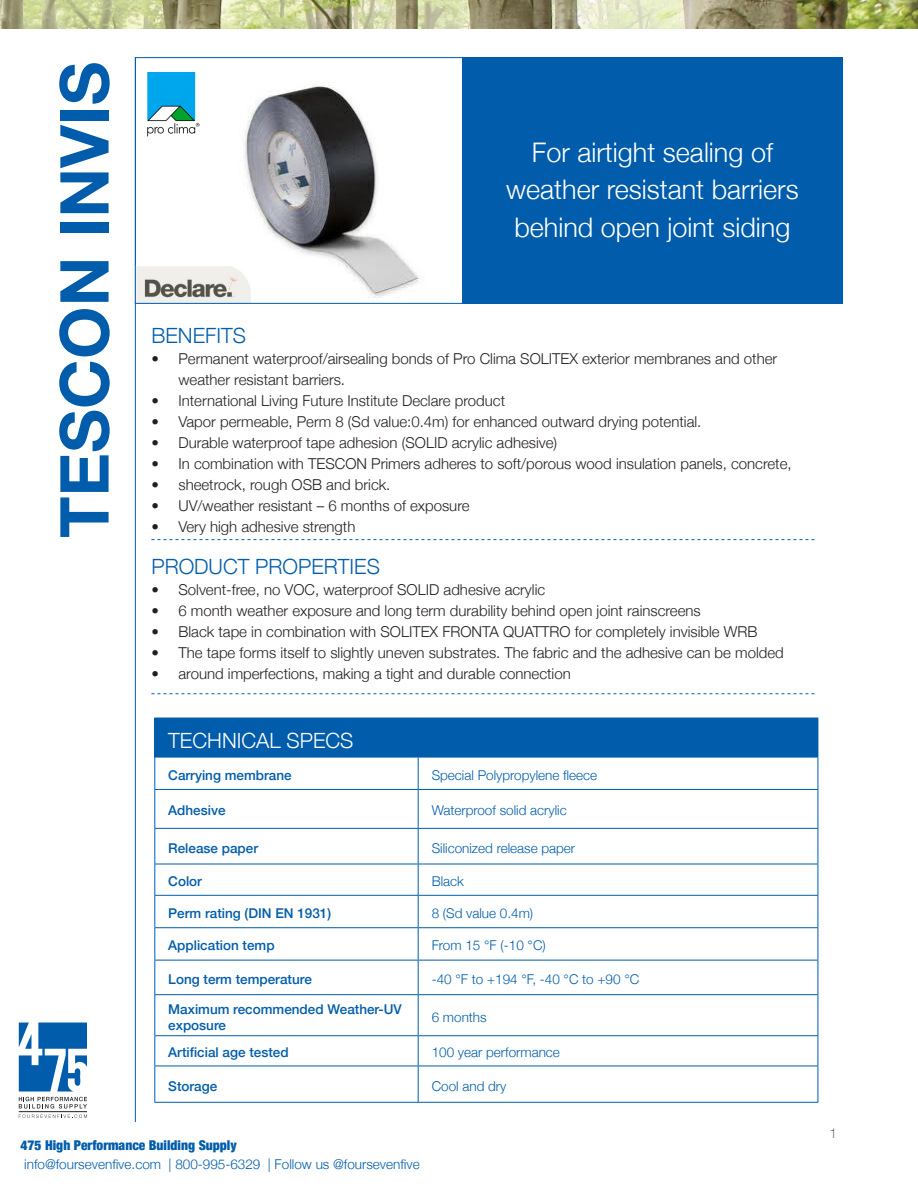
<style>
.page{position:relative;width:918px;height:1188px;background:#fff}
.page>*{position:absolute;margin:0;border:0;box-sizing:border-box;transform-origin:0 0}
.t1{font:700 67.5px "Helvetica Neue";color:#015dab}
.t2{font:300 27px/37.5px "Helvetica Neue";color:#fff;text-align:center}
.t3{font:300 21px "Helvetica Neue";color:#015dab}
.t4{font:300 21px "Helvetica Neue";color:#fff}
.t5{font:300 15px/21px "Helvetica Neue";color:#231f20}
.t6{font:300 13.5px "Helvetica Neue";color:#015dab}
.t7{font:500 13.5px/16.2px "Helvetica Neue";color:#015dab}
.t8{font:900 condensed 13.5px "Helvetica Neue";color:#015dab}
.t9{font:300 13.5px "Helvetica Neue";color:#737373}
</style>
<div class="page">
<img style="left:0;top:0;width:918px;height:28px">
<hr style="left:135px;top:57px;width:1px;height:1065px;background:#015dab">
<svg style="left:19px;top:1115px;width:68px;height:3px"></svg>
<svg style="left:19px;top:1023px;width:68px;height:86px"></svg>
<hr style="left:19px;top:1111px;width:68px;height:1px;background:#231f20">
<div style="left:462px;top:57px;width:381px;height:247px;background:#015dab"></div>
<svg style="left:151px;top:539px;width:664px;height:1px"></svg>
<div style="left:155px;top:718px;width:663px;height:39px;background:#015dab"></div>
<svg style="left:155px;top:758px;width:663px;height:344px"></svg>
<svg style="left:155px;top:790px;width:263px;height:312px"></svg>
<hr style="left:154px;top:718px;width:1px;height:39px;background:#015dab">
<hr style="left:818px;top:718px;width:1px;height:39px;background:#015dab">
<hr style="left:154px;top:757px;width:264px;height:1px;background:#015dab">
<hr style="left:154px;top:757px;width:1px;height:32px;background:#015dab">
<hr style="left:418px;top:757px;width:400px;height:1px;background:#015dab">
<hr style="left:418px;top:757px;width:1px;height:32px;background:#015dab">
<hr style="left:818px;top:757px;width:1px;height:32px;background:#015dab">
<hr style="left:154px;top:789px;width:264px;height:1px;background:#015dab">
<hr style="left:154px;top:790px;width:1px;height:38px;background:#015dab">
<hr style="left:418px;top:789px;width:400px;height:1px;background:#015dab">
<hr style="left:418px;top:790px;width:1px;height:38px;background:#015dab">
<hr style="left:818px;top:790px;width:1px;height:38px;background:#015dab">
<hr style="left:154px;top:828px;width:264px;height:1px;background:#015dab">
<hr style="left:154px;top:829px;width:1px;height:35px;background:#015dab">
<hr style="left:418px;top:828px;width:400px;height:1px;background:#015dab">
<hr style="left:418px;top:829px;width:1px;height:35px;background:#015dab">
<hr style="left:818px;top:829px;width:1px;height:35px;background:#015dab">
<hr style="left:154px;top:864px;width:264px;height:1px;background:#015dab">
<hr style="left:154px;top:864px;width:1px;height:31px;background:#015dab">
<hr style="left:418px;top:864px;width:400px;height:1px;background:#015dab">
<hr style="left:418px;top:864px;width:1px;height:31px;background:#015dab">
<hr style="left:818px;top:864px;width:1px;height:31px;background:#015dab">
<hr style="left:154px;top:895px;width:264px;height:1px;background:#015dab">
<hr style="left:154px;top:896px;width:1px;height:31px;background:#015dab">
<hr style="left:418px;top:895px;width:400px;height:1px;background:#015dab">
<hr style="left:418px;top:896px;width:1px;height:31px;background:#015dab">
<hr style="left:818px;top:896px;width:1px;height:31px;background:#015dab">
<hr style="left:154px;top:927px;width:264px;height:1px;background:#015dab">
<hr style="left:154px;top:928px;width:1px;height:32px;background:#015dab">
<hr style="left:418px;top:927px;width:400px;height:1px;background:#015dab">
<hr style="left:418px;top:928px;width:1px;height:32px;background:#015dab">
<hr style="left:818px;top:928px;width:1px;height:32px;background:#015dab">
<hr style="left:154px;top:960px;width:264px;height:1px;background:#015dab">
<hr style="left:154px;top:960px;width:1px;height:34px;background:#015dab">
<hr style="left:418px;top:960px;width:400px;height:1px;background:#015dab">
<hr style="left:418px;top:960px;width:1px;height:34px;background:#015dab">
<hr style="left:818px;top:960px;width:1px;height:34px;background:#015dab">
<hr style="left:154px;top:994px;width:264px;height:1px;background:#015dab">
<hr style="left:154px;top:995px;width:1px;height:40px;background:#015dab">
<hr style="left:418px;top:994px;width:400px;height:1px;background:#015dab">
<hr style="left:418px;top:995px;width:1px;height:40px;background:#015dab">
<hr style="left:818px;top:995px;width:1px;height:40px;background:#015dab">
<hr style="left:154px;top:1035px;width:264px;height:1px;background:#015dab">
<hr style="left:154px;top:1036px;width:1px;height:30px;background:#015dab">
<hr style="left:418px;top:1035px;width:400px;height:1px;background:#015dab">
<hr style="left:418px;top:1036px;width:1px;height:30px;background:#015dab">
<hr style="left:818px;top:1036px;width:1px;height:30px;background:#015dab">
<hr style="left:154px;top:1066px;width:264px;height:1px;background:#015dab">
<hr style="left:154px;top:1066px;width:1px;height:36px;background:#015dab">
<hr style="left:418px;top:1066px;width:400px;height:1px;background:#015dab">
<hr style="left:418px;top:1066px;width:1px;height:36px;background:#015dab">
<hr style="left:818px;top:1066px;width:1px;height:36px;background:#015dab">
<hr style="left:154px;top:1102px;width:264px;height:1px;background:#015dab">
<hr style="left:418px;top:1102px;width:400px;height:1px;background:#015dab">
<svg style="left:151px;top:693px;width:664px;height:1px"></svg>
<img style="left:244px;top:84px;width:176px;height:215px">
<img style="left:137px;top:266px;width:113px;height:36px">
<img style="left:148px;top:72px;width:52px;height:64px">
<div style="left:135px;top:57px;width:708px;height:247px;border:1px solid #015dab"></div>
<h1 class="t1" style="left:32px;top:538px;width:478px;rotate:-90deg">TESCON INVIS</h1>
<h2 class="t2" style="left:506px;top:132px;width:294px">For airtight sealing of weather resistant barriers behind open joint siding</h2>
<h3 class="t3" style="left:151px;top:319px;width:96px">Benefits</h3>
<p class="t5" style="left:178px;top:348px;width:600px;text-indent:-27px">• Permanent waterproof/airsealing bonds of Pro Clima SOLITEX exterior membranes and other weather resistant barriers.</p>
<p class="t5" style="left:151px;top:390px;width:355px">• International Living Future Institute Declare product</p>
<p class="t5" style="left:151px;top:411px;width:551px">• Vapor permeable, Perm 8 (Sd value:0.4m) for enhanced outward drying potential.</p>
<p class="t5" style="left:151px;top:432px;width:407px">• Durable waterproof tape adhesion (SOLID acrylic adhesive)</p>
<p class="t5" style="left:151px;top:453px;width:642px">• In combination with TESCON Primers adheres to soft/porous wood insulation panels, concrete,</p>
<p class="t5" style="left:151px;top:474px;width:241px">• sheetrock, rough OSB and brick.</p>
<p class="t5" style="left:151px;top:495px;width:320px">• UV/weather resistant – 6 months of exposure</p>
<p class="t5" style="left:151px;top:516px;width:205px">• Very high adhesive strength</p>
<h3 class="t3" style="left:151px;top:550px;width:41px">Productp</h3>
<h3 class="t3" style="left:269px;top:550px;width:29px">rope</h3>
<h3 class="t3" style="left:324px;top:550px;width:26px">rties</h3>
<p class="t5" style="left:151px;top:579px;width:395px">• Solvent-free, no VOC, waterproof SOLID adhesive acrylic</p>
<p class="t5" style="left:151px;top:600px;width:551px">• 6 month weather exposure and long term durability behind open joint rainscreens</p>
<p class="t5" style="left:151px;top:621px;width:607px">• Black tape in combination with SOLITEX FRONTA QUATTRO for completely invisible WRB</p>
<p class="t5" style="left:151px;top:642px;width:634px">• The tape forms itself to slightly uneven substrates. The fabric and the adhesive can be molded</p>
<p class="t5" style="left:151px;top:663px;width:421px">• around imperfections, making a tight and durable connection</p>
<h3 class="t4" style="left:168px;top:723px;width:65px">Technical</h3>
<h3 class="t4" style="left:287px;top:723px;width:28px">Specs</h3>
<p class="t7" style="left:168px;top:766px;width:125px">Carrying membrane</p>
<p class="t6" style="left:432px;top:764px;width:167px">Special Polypropylene fleece</p>
<p class="t7" style="left:168px;top:801px;width:59px">Adhesive</p>
<p class="t6" style="left:432px;top:800px;width:137px">Waterproof solid acrylic</p>
<p class="t7" style="left:168px;top:839px;width:91px">Release paper</p>
<p class="t6" style="left:432px;top:837px;width:145px">Siliconized release paper</p>
<p class="t7" style="left:168px;top:872px;width:35px">Color</p>
<p class="t6" style="left:432px;top:870px;width:34px">Black</p>
<p class="t7" style="left:168px;top:904px;width:164px">Perm rating (DIN EN 1931)</p>
<p class="t6" style="left:432px;top:902px;width:103px">8 (Sd value 0.4m)</p>
<p class="t7" style="left:168px;top:936px;width:108px">Application temp</p>
<p class="t6" style="left:432px;top:935px;width:116px">From 15 °F (-10 °C)</p>
<p class="t7" style="left:168px;top:970px;width:145px">Long term temperature</p>
<p class="t6" style="left:432px;top:968px;width:209px">-40 °F to +194 °F, -40 °C to +90 °C</p>
<p class="t7" style="left:168px;top:1000px;width:235px">Maximum recommended Weather-UV exposure</p>
<p class="t6" style="left:432px;top:1006px;width:56px">6 months</p>
<p class="t7" style="left:168px;top:1043px;width:122px">Artificial age tested</p>
<p class="t6" style="left:432px;top:1042px;width:130px">100 year performance</p>
<p class="t7" style="left:168px;top:1077px;width:51px">Storage</p>
<p class="t6" style="left:432px;top:1075px;width:76px">Cool and dry</p>
<p class="t8" style="left:21px;top:1134px;width:218px">475 High Performance Building Supply</p>
<p class="t6" style="left:24px;top:1154px;width:397px">info@foursevenfive.com | 800-995-6329 | Follow us @foursevenfive</p>
<p class="t9" style="left:829px;top:1122px;width:9px">1</p>
</div>
